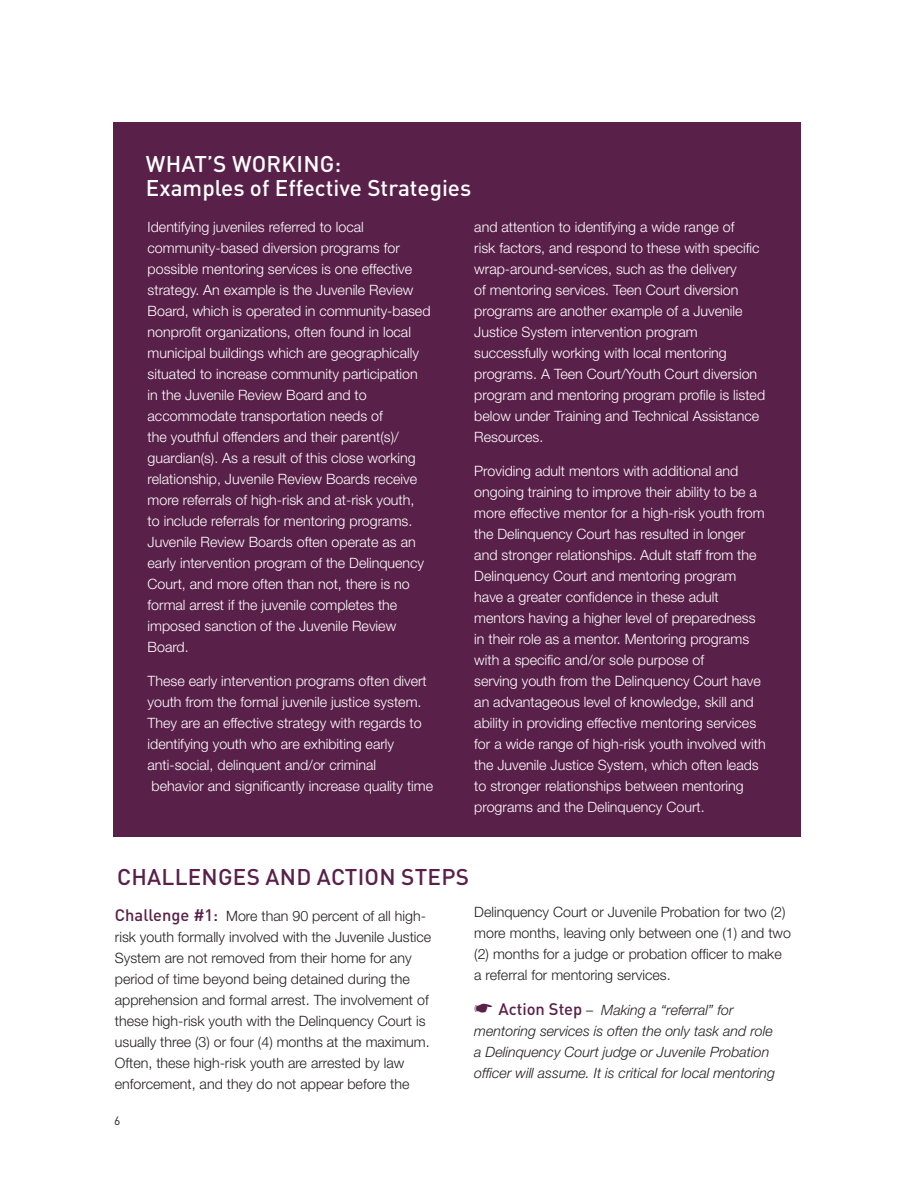
<style>
.page{position:relative;width:918px;height:1188px;background:#fff}
.page>*{position:absolute;margin:0;border:0;box-sizing:border-box;transform-origin:0 0}
.Subhead{font:500 22.5px/24px "DIN Pro";color:#fff}
.Subhead-2{font:500 22.5px "DIN Pro";letter-spacing:.01em;color:#592049}
.body_copy{font:300 14.25px/21px "Helvetica Neue LT Std";color:#fff}
.Intro{font:300 14.25px/21px "Helvetica Neue LT Std";color:#fff}
.Challenge_copy{font:300 14.25px/21px "Helvetica Neue LT Std";color:#231f20}
.body_copy-2{font:italic 300 14.25px/21px "Helvetica Neue LT Std";color:#231f20}
.t1{font:12px "DIN Pro";color:#231f20}
.s1{font-family:"DIN Pro";font-weight:500;font-size:16.5px;color:#592049}
.s2{font-family:"DIN Pro";font-weight:500;font-style:normal;font-size:16.5px;color:#592049}
.s3{font-style:normal}
</style>
<div class="page">
<div style="left:113px;top:122px;width:688px;height:715px;background:#592049"></div>
<p class="Subhead" style="left:146px;top:151px;width:327px">WHAT’S WORKING:<br>Examples of Effective Strategies</p>
<p class="Intro" style="left:148px;top:216px;width:284px">Identifying juveniles referred to local community-based diversion programs for possible mentoring services is one effective strategy. An example is the Juvenile Review Board, which is operated in community-based nonprofit organizations, often found in local municipal buildings which are geographically situated to increase community participation in the Juvenile Review Board and to accommodate transportation needs of<br>the youthful offenders and their parent(s)/ guardian(s). As a result of this close working relationship, Juvenile Review Boards receive more referrals of high-risk and at-risk youth,<br>to include referrals for mentoring programs.<br>Juvenile Review Boards often operate as an early intervention program of the Delinquency Court, and more often than not, there is no formal arrest if the juvenile completes the imposed sanction of the Juvenile Review Board.</p>
<p class="body_copy" style="left:148px;top:670px;width:287px">These early intervention programs often divert youth from the formal juvenile justice system.<br>They are an effective strategy with regards to identifying youth who are exhibiting early anti-social, delinquent and/or criminal<br>behavior and significantly increase quality time</p>
<p class="body_copy" style="left:474px;top:216px;width:292px">and attention to identifying a wide range of<br>risk factors, and respond to these with specific wrap-around-services, such as the delivery<br>of mentoring services. Teen Court diversion programs are another example of a Juvenile Justice System intervention program successfully working with local mentoring programs. A Teen Court/Youth Court diversion program and mentoring program profile is listed below under Training and Technical Assistance Resources.</p>
<p class="body_copy" style="left:474px;top:460px;width:293px">Providing adult mentors with additional and ongoing training to improve their ability to be a more effective mentor for a high-risk youth from the Delinquency Court has resulted in longer and stronger relationships. Adult staff from the Delinquency Court and mentoring program have a greater confidence in these adult mentors having a higher level of preparedness in their role as a mentor. Mentoring programs with a specific and/or sole purpose of<br>serving youth from the Delinquency Court have an advantageous level of knowledge, skill and ability in providing effective mentoring services for a wide range of high-risk youth involved with the Juvenile Justice System, which often leads to stronger relationships between mentoring programs and the Delinquency Court.</p>
<p class="Subhead-2" style="left:117px;top:861px;width:353px">CHALLENGES AND ACTION STEPS</p>
<p class="Challenge_copy" style="left:115px;top:905px;width:318px"><span class="s1">Challenge #1:</span> More than 90 percent of all high&shy;risk youth formally involved with the Juvenile Justice System are not removed from their home for any period of time beyond being detained during the apprehension and formal arrest. The involvement of these high-risk youth with the Delinquency Court is usually three (3) or four (4) months at the maximum.<br>Often, these high-risk youth are arrested by law enforcement, and they do not appear before the</p>
<p class="t1" style="left:114px;top:1113px;width:8px">6</p>
<p class="Challenge_copy" style="left:474px;top:902px;width:318px">Delinquency Court or Juvenile Probation for two (2) more months, leaving only between one (1) and two (2) months for a judge or probation officer to make a referral for mentoring services.</p>
<p class="body_copy-2" style="left:474px;top:999px;width:302px;text-indent:24px"><span class="s2">Action Step</span> <span class="s3">–</span> Making a “referral” for mentoring services is often the only task and role a Delinquency Court judge or Juvenile Probation officer will assume. It is critical for local mentoring</p>
</div>
